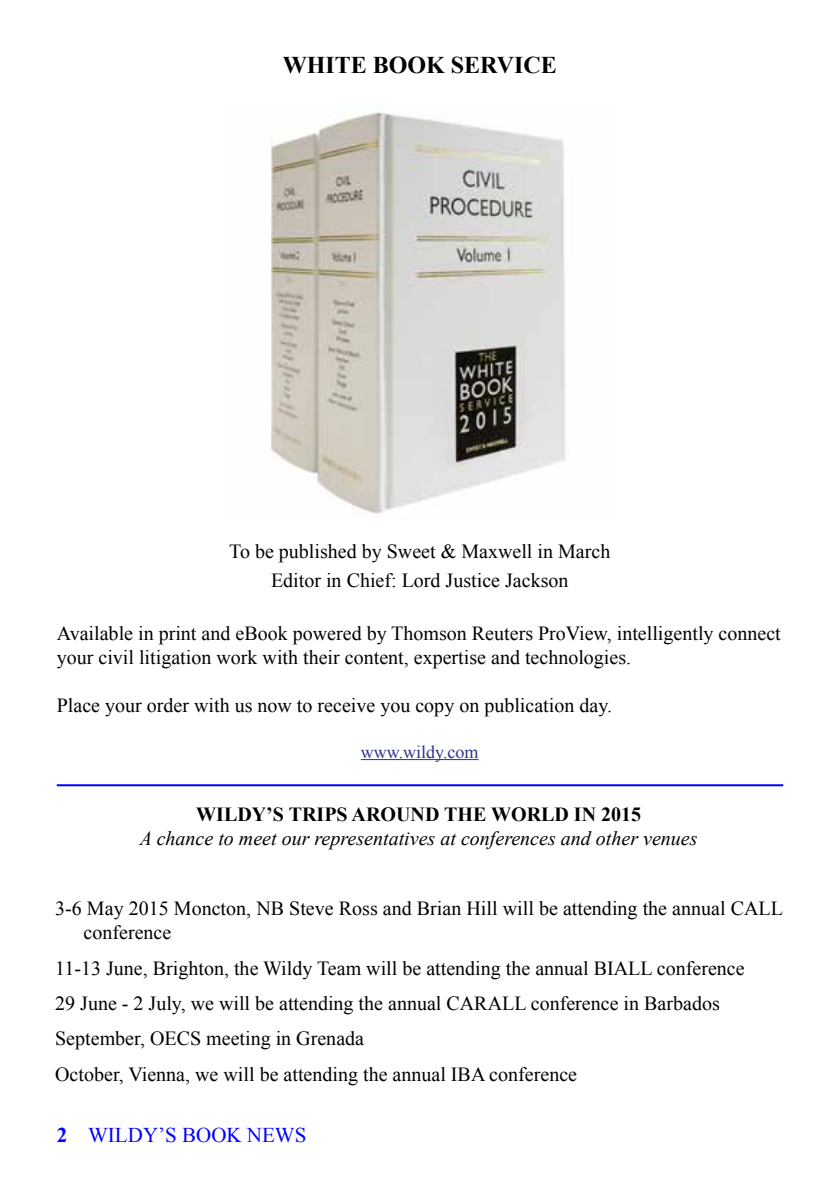
<style>
.page{position:relative;width:840px;height:1191px;background:#fff}
.page>*{position:absolute;margin:0;border:0;box-sizing:border-box;transform-origin:0 0}
.t1{font:700 24px "Times New Roman";color:#000}
.t2{font:21px "Times New Roman";color:#00f}
.t3{font:20px/35.4px "Times New Roman";color:#000}
.t4{font:italic 20px "Times New Roman";color:#000}
.t5{font:700 20px "Times New Roman";color:#000}
.t6{font:18px "Times New Roman";color:#2e3192}
.s1{font-weight:700}
</style>
<div class="page">
<hr style="left:57px;top:784px;width:725px;height:2px;background:#00f">
<hr style="left:360px;top:759px;width:118px;height:1px;background:#2e3192">
<img style="left:271px;top:112px;width:295px;height:402px">
<p class="t1" style="left:282px;top:49px;width:275px">WHITE BOOK SERVICE</p>
<p class="t3" style="left:229px;top:537px;width:382px;line-height:28.8px;text-align:center">To be published by Sweet &amp; Maxwell in March<br>Editor in Chief: Lord Justice Jackson</p>
<p class="t3" style="left:57px;top:621px;width:725px;line-height:24px">Available in print and eBook powered by Thomson Reuters ProView, intelligently connect your civil litigation work with their content, expertise and technologies.</p>
<p class="t3" style="left:57px;top:687px;width:556px">Place your order with us now to receive you copy on publication day.</p>
<p class="t6" style="left:360px;top:739px;width:119px">www.wildy.com</p>
<p class="t5" style="left:196px;top:800px;width:446px">WILDY’S TRIPS AROUND THE WORLD IN 2015</p>
<p class="t4" style="left:140px;top:824px;width:559px">A chance to meet our representatives at conferences and other venues</p>
<p class="t3" style="left:83px;top:896px;width:700px;line-height:24px;text-indent:-28px">3-6 May 2015 Moncton, NB Steve Ross and Brian Hill will be attending the annual CALL conference</p>
<p class="t3" style="left:55px;top:950px;width:690px">11-13 June, Brighton, the Wildy Team will be attending the annual BIALL conference 29 June - 2 July, we will be attending the annual CARALL conference in Barbados September, OECS meeting in Grenada<br>October, Vienna, we will be attending the annual IBA conference</p>
<p class="t2" style="left:57px;top:1120px;width:251px"><span class="s1">2</span> WILDY’S BOOK NEWS</p>
</div>
